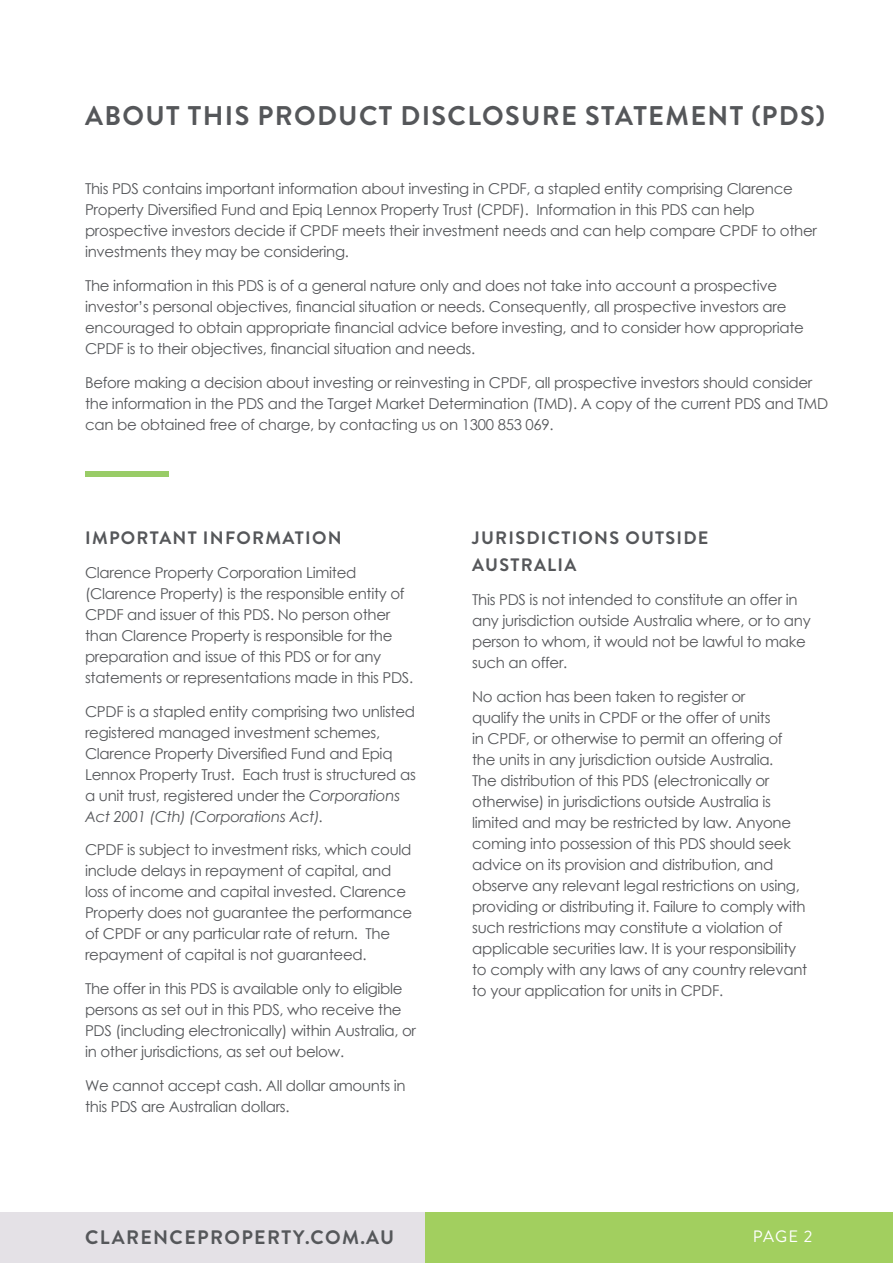
<style>
.page{position:relative;width:893px;height:1263px;background:#fff}
.page>*{position:absolute;margin:0;border:0;box-sizing:border-box;transform-origin:0 0}
.t1{font:700 27px "Brandon Grotesque";letter-spacing:.05em;color:#55575a}
.t2{font:700 19.5px "Brandon Grotesque";letter-spacing:.07em;color:#55575a}
.t3{font:700 18px/27px "Brandon Grotesque";letter-spacing:.07em;color:#55575a}
.t4{font:16.5px "Brandon Grotesque";color:#fff}
.t5{font:15px/21px "Century Gothic";letter-spacing:-.02em;color:#55575a}
.s1{font-style:italic}
</style>
<div class="page">
<div style="left:0;top:1212px;width:425px;height:51px;background:#e4e1e6"></div>
<div style="left:425px;top:1212px;width:468px;height:51px;background:#a2cf5f"></div>
<div style="left:85px;top:471px;width:83px;height:5px;background:#99cc67"></div>
<h1 class="t1" style="left:85px;top:97px;width:741px">ABOUT THIS PRODUCT DISCLOSURE STATEMENT (PDS)</h1>
<p class="t5" style="left:85px;top:178px;width:733px">This PDS contains important information about investing in CPDF, a stapled entity comprising Clarence Property Diversified Fund and Epiq Lennox Property Trust (CPDF). Information in this PDS can help prospective investors decide if CPDF meets their investment needs and can help compare CPDF to other investments they may be considering.</p>
<p class="t5" style="left:85px;top:275px;width:720px">The information in this PDS is of a general nature only and does not take into account a prospective investor’s personal objectives, financial situation or needs. Consequently, all prospective investors are encouraged to obtain appropriate financial advice before investing, and to consider how appropriate CPDF is to their objectives, financial situation and needs.</p>
<p class="t5" style="left:85px;top:371px;width:745px">Before making a decision about investing or reinvesting in CPDF, all prospective investors should consider the information in the PDS and the Target Market Determination (TMD). A copy of the current PDS and TMD can be obtained free of charge, by contacting us on 1300 853 069.</p>
<p class="t3" style="left:85px;top:525px;width:258px">IMPORTANT INFORMATION</p>
<p class="t5" style="left:85px;top:562px;width:330px">Clarence Property Corporation Limited (Clarence Property) is the responsible entity of CPDF and issuer of this PDS. No person other than Clarence Property is responsible for the preparation and issue of this PDS or for any statements or representations made in this PDS.</p>
<p class="t5" style="left:85px;top:700px;width:332px">CPDF is a stapled entity comprising two unlisted registered managed investment schemes, Clarence Property Diversified Fund and Epiq Lennox Property Trust. Each trust is structured as a unit trust, registered under the <span class="s1">Corporations Act 2001 (Cth) (Corporations Act).</span></p>
<p class="t5" style="left:85px;top:839px;width:329px">CPDF is subject to investment risks, which could include delays in repayment of capital, and loss of income and capital invested. Clarence Property does not guarantee the performance of CPDF or any particular rate of return. The repayment of capital is not guaranteed.</p>
<p class="t5" style="left:85px;top:978px;width:333px">The offer in this PDS is available only to eligible persons as set out in this PDS, who receive the PDS (including electronically) within Australia, or in other jurisdictions, as set out below.</p>
<p class="t5" style="left:85px;top:1075px;width:322px">We cannot accept cash. All dollar amounts in this PDS are Australian dollars.</p>
<p class="t3" style="left:472px;top:525px;width:238px">JURISDICTIONS OUTSIDE<br>AUSTRALIA</p>
<p class="t5" style="left:472px;top:589px;width:340px">This PDS is not intended to constitute an offer in any jurisdiction outside Australia where, or to any person to whom, it would not be lawful to make such an offer.</p>
<p class="t5" style="left:472px;top:685px;width:337px">No action has been taken to register or<br>qualify the units in CPDF or the offer of units<br>in CPDF, or otherwise to permit an offering of the units in any jurisdiction outside Australia.<br>The distribution of this PDS (electronically or otherwise) in jurisdictions outside Australia is limited and may be restricted by law. Anyone coming into possession of this PDS should seek advice on its provision and distribution, and observe any relevant legal restrictions on using, providing or distributing it. Failure to comply with such restrictions may constitute a violation of applicable securities law. It is your responsibility to comply with any laws of any country relevant to your application for units in CPDF.</p>
<h2 class="t2" style="left:85px;top:1223px;width:311px">CLARENCEPROPERTY.COM.AU</h2>
<p class="t4" style="left:753px;top:1225px;width:61px">PAGE 2</p>
</div>
